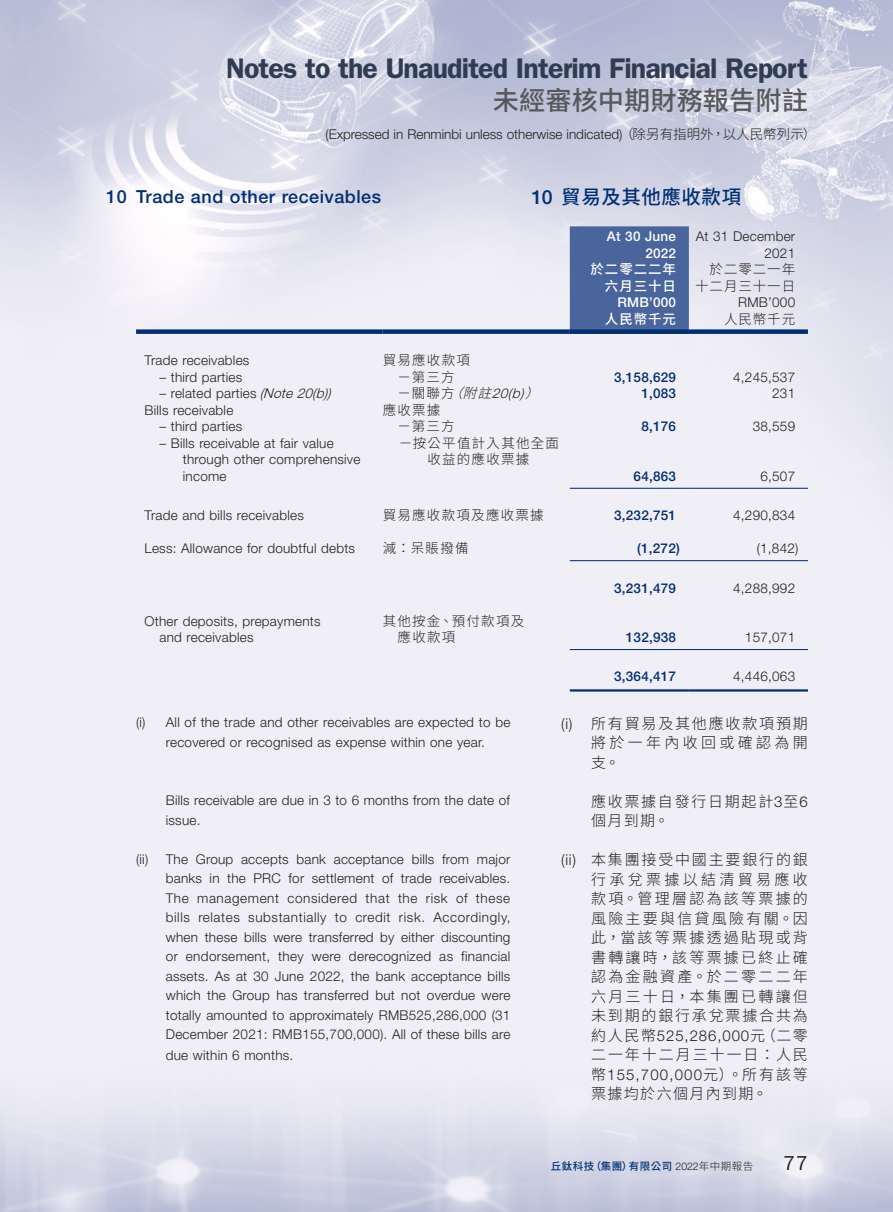
<style>
.page{position:relative;width:893px;height:1212px;background:#fff}
.page>*{position:absolute;margin:0;border:0;box-sizing:border-box;transform-origin:0 0}
.t1{font:600 28.5px "ITC Franklin Gothic Std";letter-spacing:-.03em;color:#303c52}
.t2{font:500 26.25px "Source Han Sans TC";color:#57585a}
.t3{font:20.25px "ITC Franklin Gothic Std";color:#231f20}
.C_Heading_1{font:500 19.5px "Source Han Sans TC";letter-spacing:.03em;color:#002f73}
.Heading_1{font:500 18px "Helvetica Neue LT Std";letter-spacing:.03em;color:#002f73}
.C_Body_Text{font:300 15px/19.5px "Source Han Sans TC";letter-spacing:.12em;color:#231f20;text-align:justify}
.Body_Text{font:300 13.5px/19.5px "Helvetica Neue LT Std";letter-spacing:.02em;color:#231f20}
.C_Body_Text-2{font:300 13.5px/16.5px "Source Han Sans TC";letter-spacing:.095em;color:#231f20;text-align:center}
.Body_Text-2{font:500 13.5px "Helvetica Neue LT Std";letter-spacing:.02em;color:#002f73}
.Body_Text-3{font:300 13.5px "Helvetica Neue LT Std";color:#231f20}
.Body_Text-4{font:500 13.5px "Helvetica Neue LT Std";letter-spacing:.02em;color:#fff}
.Body_Text-5{font:300 13.5px "Source Han Sans TC";letter-spacing:.07em;color:#231f20}
.Body_Text-6{font:500 13.5px "Source Han Sans TC";letter-spacing:.07em;color:#fff}
.C_Body_Text-3{font:italic 300 13.5px "Helvetica Neue LT Std";color:#231f20}
.t4{font:500 10.5px "Source Han Sans TC";letter-spacing:.05em;color:#002f73}
.s1{font-family:"Source Han Sans TC"}
.s2{font-family:"Helvetica Neue LT Std"}
.s3{font-style:italic}
.s4{font-family:"Source Han Sans TC";font-style:normal}
.s5{font-family:"Helvetica Neue LT Std";font-weight:300;color:#231f20}
.s6{font-weight:300;color:#231f20}
</style>
<div class="page">
<img style="left:0;top:0;width:893px;height:1212px">
<div style="left:570px;top:226px;width:119px;height:103px;background:#4a659c"></div>
<div style="left:136px;top:329px;width:247px;height:5px;background:#002f73"></div>
<div style="left:383px;top:329px;width:187px;height:5px;background:#002f73"></div>
<div style="left:570px;top:329px;width:119px;height:5px;background:#002f73"></div>
<div style="left:689px;top:329px;width:119px;height:5px;background:#002f73"></div>
<hr style="left:570px;top:488px;width:119px;height:1px;background:#002f73">
<hr style="left:689px;top:488px;width:119px;height:1px;background:#002f73">
<hr style="left:570px;top:560px;width:119px;height:1px;background:#002f73">
<hr style="left:689px;top:560px;width:119px;height:1px;background:#002f73">
<hr style="left:570px;top:649px;width:119px;height:1px;background:#002f73">
<hr style="left:689px;top:649px;width:119px;height:1px;background:#002f73">
<hr style="left:570px;top:689px;width:119px;height:2px;background:#002f73">
<hr style="left:689px;top:689px;width:119px;height:2px;background:#002f73">
<h1 class="t1" style="left:226px;top:52px;width:583px">Notes to the Unaudited Interim Financial Report</h1>
<h2 class="t2" style="left:493px;top:86px;width:316px">未經審核中期財務報告附註</h2>
<p class="Body_Text-3" style="left:325px;top:126px;width:492px">(Expressed in Renminbi unless otherwise indicated) <span class="s1">（除另有指明外，以人民幣列示）</span></p>
<p class="Heading_1" style="left:106px;top:186px;width:276px">10 Trade and other receivables</p>
<p class="C_Heading_1" style="left:531px;top:186px;width:211px"><span class="s2">10</span> 貿易及其他應收款項</p>
<p class="Body_Text-4" style="left:607px;top:228px;width:71px">At 30 June</p>
<p class="Body_Text-4" style="left:645px;top:245px;width:32px">2022</p>
<p class="Body_Text-6" style="left:590px;top:262px;width:87px">於二零二二年</p>
<p class="Body_Text-6" style="left:605px;top:278px;width:73px">六月三十日</p>
<p class="Body_Text" style="left:696px;top:226px;width:101px">At 31 December</p>
<p class="Body_Text" style="left:764px;top:243px;width:32px">2021</p>
<p class="Body_Text-5" style="left:710px;top:262px;width:87px">於二零二一年</p>
<p class="Body_Text-5" style="left:695px;top:278px;width:102px">十二月三十一日</p>
<p class="Body_Text-4" style="left:617px;top:294px;width:60px">RMB’000</p>
<p class="Body_Text" style="left:738px;top:292px;width:58px">RMB’000</p>
<p class="Body_Text-6" style="left:605px;top:311px;width:73px">人民幣千元</p>
<p class="Body_Text-5" style="left:724px;top:311px;width:73px">人民幣千元</p>
<p class="Body_Text" style="left:145px;top:350px;width:106px">Trade receivables</p>
<p class="C_Body_Text-2" style="left:383px;top:352px;width:89px">貿易應收款項</p>
<p class="Body_Text" style="left:159px;top:367px;width:84px">– third parties</p>
<p class="C_Body_Text-2" style="left:398px;top:369px;width:59px">－第三方</p>
<p class="Body_Text-2" style="left:614px;top:369px;width:63px">3,158,629</p>
<p class="Body_Text" style="left:733px;top:367px;width:63px">4,245,537</p>
<p class="Body_Text" style="left:159px;top:383px;width:172px">– related parties <span class="s3">(Note20(b))</span></p>
<p class="C_Body_Text-3" style="left:398px;top:385px;width:153px"><span class="s4">－關聯方</span><span class="s1">（附註</span>20(b) <span class="s1">）</span></p>
<p class="Body_Text-2" style="left:641px;top:385px;width:36px">1,083</p>
<p class="Body_Text" style="left:772px;top:383px;width:25px">231</p>
<p class="Body_Text" style="left:145px;top:400px;width:90px">Bills receivable</p>
<p class="C_Body_Text-2" style="left:383px;top:402px;width:59px">應收票據</p>
<p class="Body_Text" style="left:159px;top:416px;width:84px">– third parties</p>
<p class="C_Body_Text-2" style="left:398px;top:418px;width:59px">－第三方</p>
<p class="Body_Text-2" style="left:641px;top:418px;width:36px">8,176</p>
<p class="Body_Text" style="left:753px;top:416px;width:44px">38,559</p>
<p class="Body_Text" style="left:183px;top:434px;width:179px;line-height:16.5px;text-indent:-23px">– Bills receivable at fair value through other comprehensive income</p>
<p class="C_Body_Text-2" style="left:399px;top:435px;width:162px">－按公平值計入其他全面收益的應收票據</p>
<p class="Body_Text-2" style="left:634px;top:468px;width:44px">64,863</p>
<p class="Body_Text" style="left:760px;top:466px;width:36px">6,507</p>
<p class="Body_Text" style="left:145px;top:505px;width:161px">Trade and bills receivables</p>
<p class="C_Body_Text-2" style="left:383px;top:507px;width:163px">貿易應收款項及應收票據</p>
<p class="Body_Text-2" style="left:614px;top:507px;width:63px">3,232,751</p>
<p class="Body_Text" style="left:733px;top:505px;width:63px">4,290,834</p>
<p class="Body_Text" style="left:145px;top:538px;width:212px">Less: Allowance for doubtful debts</p>
<p class="C_Body_Text-2" style="left:383px;top:540px;width:87px">減：呆賬撥備</p>
<p class="Body_Text-2" style="left:637px;top:540px;width:44px">(1,272)</p>
<p class="Body_Text" style="left:757px;top:538px;width:43px">(1,842)</p>
<p class="Body_Text-2" style="left:614px;top:580px;width:63px">3,231,479</p>
<p class="Body_Text" style="left:733px;top:578px;width:63px">4,288,992</p>
<p class="Body_Text" style="left:159px;top:612px;width:163px;line-height:16.5px;text-indent:-15px">Other deposits, prepayments and receivables</p>
<p class="C_Body_Text-2" style="left:398px;top:613px;width:128px;text-align:left;text-indent:-15px">其他按金、預付款項及應收款項</p>
<p class="Body_Text-2" style="left:626px;top:629px;width:52px">132,938</p>
<p class="Body_Text" style="left:745px;top:627px;width:52px">157,071</p>
<p class="Body_Text-2" style="left:614px;top:669px;width:63px">3,364,417</p>
<p class="Body_Text" style="left:733px;top:667px;width:63px">4,446,063</p>
<p class="Body_Text" style="left:136px;top:712px;width:376px;text-align:center">(i) All of the trade and other receivables are expected to be recovered or recognised as expense within one year.</p>
<p class="Body_Text" style="left:166px;top:790px;width:346px">Bills receivable are due in 3 to 6 months from the date of issue.</p>
<p class="Body_Text" style="left:136px;top:849px;width:14px">(ii)</p>
<p class="Body_Text" style="left:166px;top:849px;width:346px;text-align:justify">The Group accepts bank acceptance bills from major banks in the PRC for settlement of trade receivables.<br>The management considered that the risk of these bills relates substantially to credit risk. Accordingly, when these bills were transferred by either discounting or endorsement, they were derecognized as financial assets. As at 30 June 2022, the bank acceptance bills which the Group has transferred but not overdue were totally amounted to approximately RMB525,286,000 (31<br>December 2021: RMB155,700,000). All of these bills are</p>
<p class="Body_Text" style="left:166px;top:1045px;width:129px">due within 6 months.</p>
<p class="C_Body_Text" style="left:591px;top:713px;width:218px;text-indent:-30px"><span class="s2">(i)</span> 所有貿易及其他應收款項預期將於一年內收回或確認為開支。</p>
<p class="C_Body_Text" style="left:591px;top:791px;width:218px">應收票據自發行日期起計<span class="s2">3</span>至<span class="s2">6</span>個月到期。</p>
<p class="C_Body_Text" style="left:591px;top:850px;width:218px;text-indent:-30px"><span class="s2">(ii)</span> 本集團接受中國主要銀行的銀行承兌票據以結清貿易應收款項。管理層認為該等票據的風險主要與信貸風險有關。因此，當該等票據透過貼現或背書轉讓時，該等票據已終止確認為金融資產。於二零二二年六月三十日，本集團已轉讓但未到期的銀行承兌票據合共為約人民幣<span class="s2">525,286,000</span>元（二零二一年十二月三十一日：人民幣<span class="s2">155,700,000</span>元）。所有該等票據均於六個月內到期。</p>
<p class="t4" style="left:551px;top:1160px;width:204px">丘鈦科技（集團）有限公司 <span class="s5">2022</span><span class="s6">年中期報告</span></p>
<h3 class="t3" style="left:783px;top:1151px;width:26px">77</h3>
</div>
